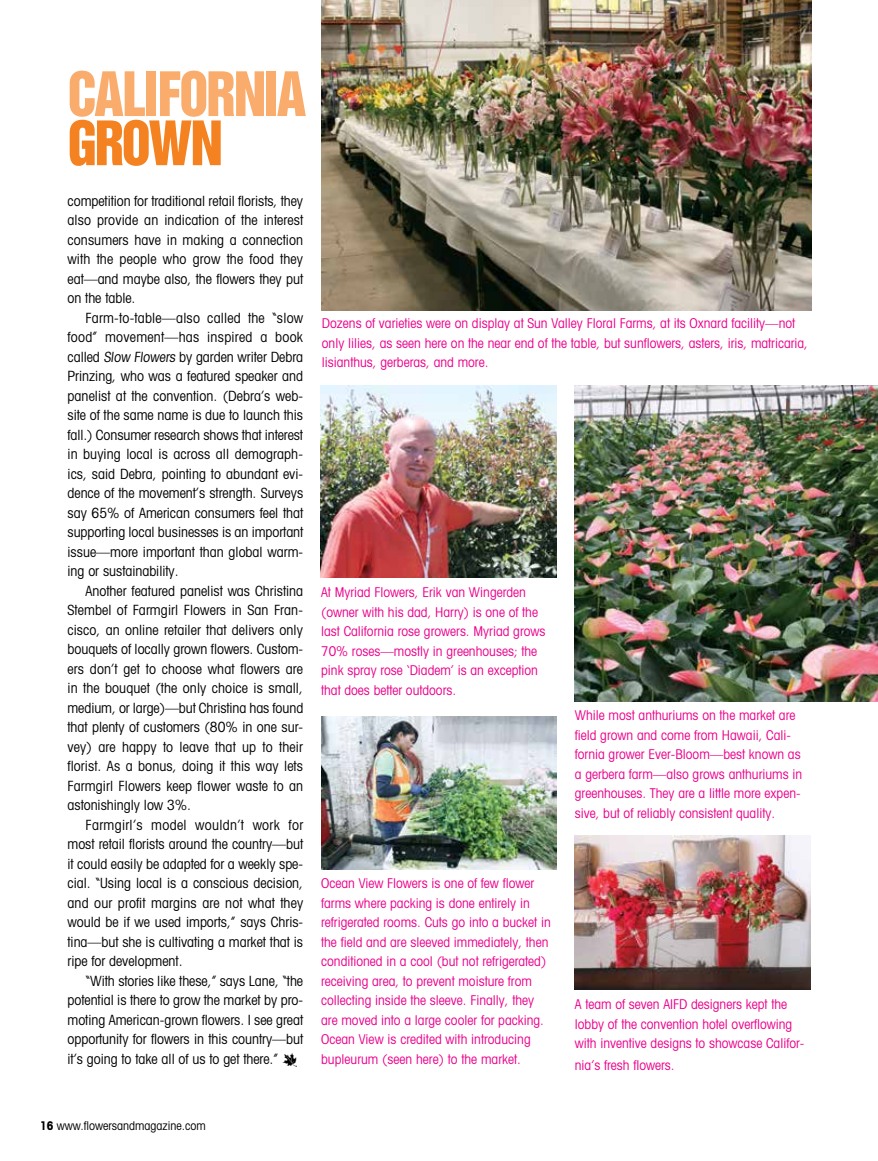
<style>
.page{position:relative;width:878px;height:1161px;background:#fff}
.page>*{position:absolute;margin:0;border:0;box-sizing:border-box;transform-origin:0 0}
.t1{font:55.95px "Helvetica Inserat Cyr Upright";letter-spacing:-.035em;color:#faac6c;scale:.94 1}
.t2{font:55.95px "Helvetica Inserat Cyr Upright";letter-spacing:-.04em;color:#f58220;scale:.94 1}
.t3{font:condensed 14.1px/19.5px "Avant Garde";color:#000;text-align:justify}
.t4{font:condensed 13.5px/19.5px "Avant Garde";color:#ec008c}
.t5{font:condensed 12px "Avant Garde";color:#000}
.s1{font-family:"Df Incidentals Plain";font-stretch:normal}
.s2{font-weight:700}
</style>
<div class="page">
<img style="left:574px;top:386px;width:304px;height:315px">
<img style="left:321px;top:0;width:490px;height:310px">
<img style="left:321px;top:716px;width:235px;height:153px">
<img style="left:574px;top:836px;width:236px;height:154px">
<img style="left:320px;top:386px;width:236px;height:191px">
<h1 class="t1" style="left:68px;top:61px;width:255px">CALIFORNIA</h1>
<h1 class="t2" style="left:68px;top:110px;width:167px">GROWN</h1>
<p class="t3" style="left:68px;top:190px;width:237px">competition for traditional retail florists, they also provide an indication of the interest consumers have in making a connection with the people who grow the food they eat—and maybe also, the flowers they put on the table.</p>
<p class="t3" style="left:67px;top:307px;width:237px;text-indent:18px">Farm-to-table—also called the “slow food” movement—has inspired a book called Slow Flowers by garden writer Debra Prinzing, who was a featured speaker and panelist at the convention. (Debra’s web&shy;site of the same name is due to launch this fall.) Consumer research shows that interest in buying local is across all demograph&shy;ics, said Debra, pointing to abundant evi&shy;dence of the movement’s strength. Surveys say 65% of American consumers feel that supporting local businesses is an important issue—more important than global warm&shy;ing or sustainability.</p>
<p class="t3" style="left:68px;top:580px;width:237px;text-indent:18px">Another featured panelist was Christina Stembel of Farmgirl Flowers in San Fran&shy;cisco, an online retailer that delivers only bouquets of locally grown flowers. Custom&shy;ers don’t get to choose what flowers are in the bouquet (the only choice is small, medium, or large)—but Christina has found that plenty of customers (80% in one sur&shy;vey) are happy to leave that up to their florist. As a bonus, doing it this way lets Farmgirl Flowers keep flower waste to an astonishingly low 3%.</p>
<p class="t3" style="left:68px;top:814px;width:237px;text-indent:18px">Farmgirl’s model wouldn’t work for most retail florists around the country—but it could easily be adapted for a weekly spe&shy;cial. “Using local is a conscious decision, and our profit margins are not what they would be if we used imports,” says Chris&shy;tina—but she is cultivating a market that is ripe for development.</p>
<p class="t3" style="left:68px;top:970px;width:237px;text-indent:18px">“With stories like these,” says Lane, “the potential is there to grow the market by pro&shy;moting American-grown flowers. I see great opportunity for flowers in this country—but it’s going to take all of us to get there.” <span class="s1">b</span></p>
<p class="t4" style="left:322px;top:313px;width:487px">Dozens of varieties were on display at Sun Valley Floral Farms, at its Oxnard facility—not only lilies, as seen here on the near end of the table, but sunflowers, asters, iris, matricaria, lisianthus, gerberas, and more.</p>
<p class="t4" style="left:321px;top:582px;width:226px">At Myriad Flowers, Erik van Wingerden (owner with his dad, Harry) is one of the last California rose growers. Myriad grows 70% roses—mostly in greenhouses; the pink spray rose ‘Diadem’ is an exception that does better outdoors.</p>
<p class="t4" style="left:321px;top:873px;width:231px">Ocean View Flowers is one of few flower farms where packing is done entirely in refrigerated rooms. Cuts go into a bucket in the field and are sleeved immediately, then conditioned in a cool (but not refrigerated) receiving area, to prevent moisture from collecting inside the sleeve. Finally, they are moved into a large cooler for packing.<br>Ocean View is credited with introducing bupleurum (seen here) to the market.</p>
<p class="t4" style="left:575px;top:705px;width:229px">While most anthuriums on the market are field grown and come from Hawaii, Cali&shy;fornia grower Ever-Bloom—best known as a gerbera farm—also grows anthuriums in greenhouses. They are a little more expen&shy;sive, but of reliably consistent quality.</p>
<p class="t4" style="left:575px;top:994px;width:231px">A team of seven AIFD designers kept the lobby of the convention hotel overflowing with inventive designs to showcase Califor-</p>
<p class="t4" style="left:575px;top:1055px;width:101px">nia’s fresh flowers.</p>
<p class="t5" style="left:40px;top:1118px;width:167px"><span class="s2">16</span> www.flowersandmagazine.com</p>
</div>
